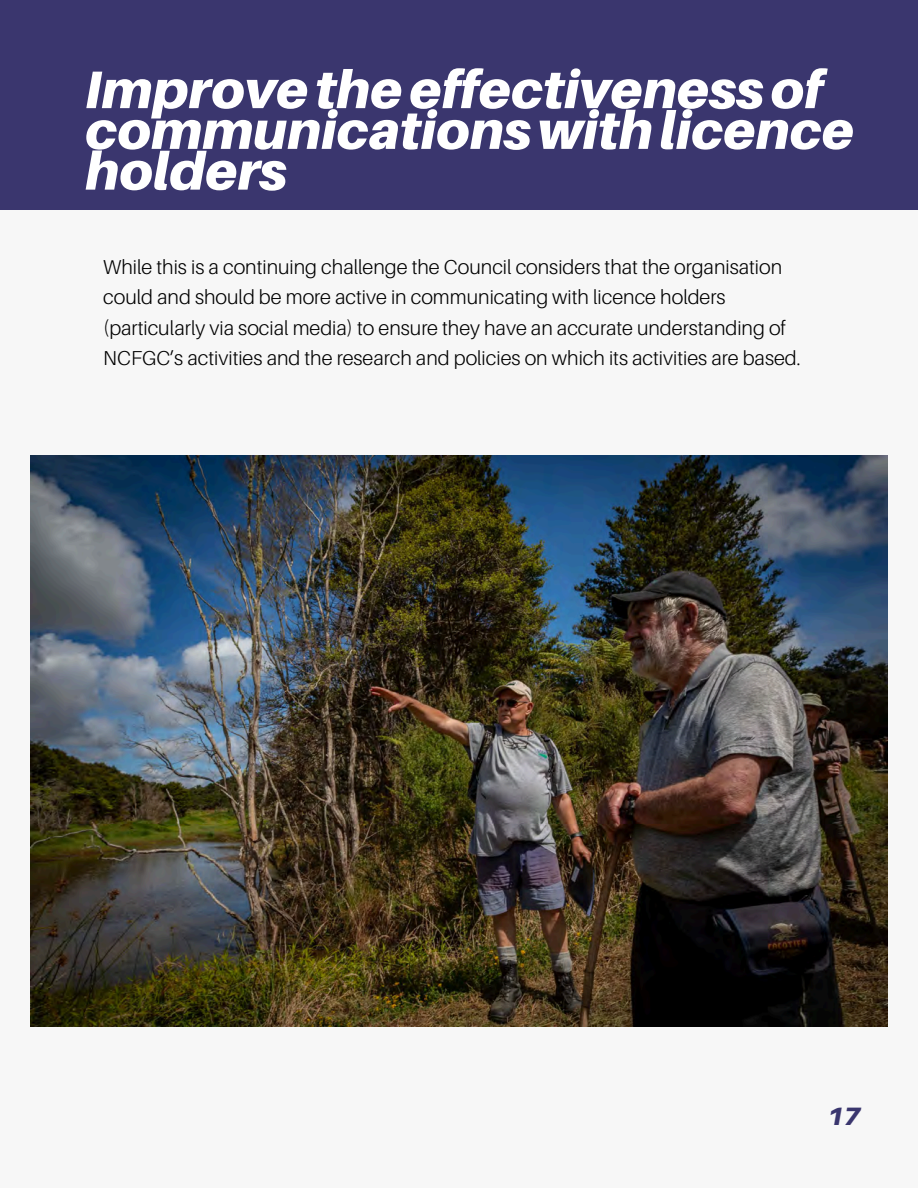
<style>
.page{position:relative;width:918px;height:1188px;background:#f7f7f7}
.page>*{position:absolute;margin:0;border:0;box-sizing:border-box;transform-origin:0 0}
.t1{font:italic 900 52.95px/40.8px "Aileron";color:#fff}
.t2{font:italic 900 25.2px "Aileron";color:#3a366e}
.t3{font:300 20.1px/30.3px "Aileron";color:#000}
</style>
<div class="page">
<div style="left:0;top:0;width:918px;height:210px;background:#3a366e"></div>
<img style="left:30px;top:455px;width:858px;height:572px">
<h1 class="t1" style="left:85px;top:69px;width:770px">Improve the effectiveness of communications with licence holders</h1>
<p class="t3" style="left:103px;top:252px;width:699px">While this is a continuing challenge the Council considers that the organisation could and should be more active in communicating with licence holders (particularly via social media) to ensure they have an accurate understanding of NCFGC’s activities and the research and policies on which its activities are based.</p>
<p class="t2" style="left:828px;top:1102px;width:35px">17</p>
</div>
